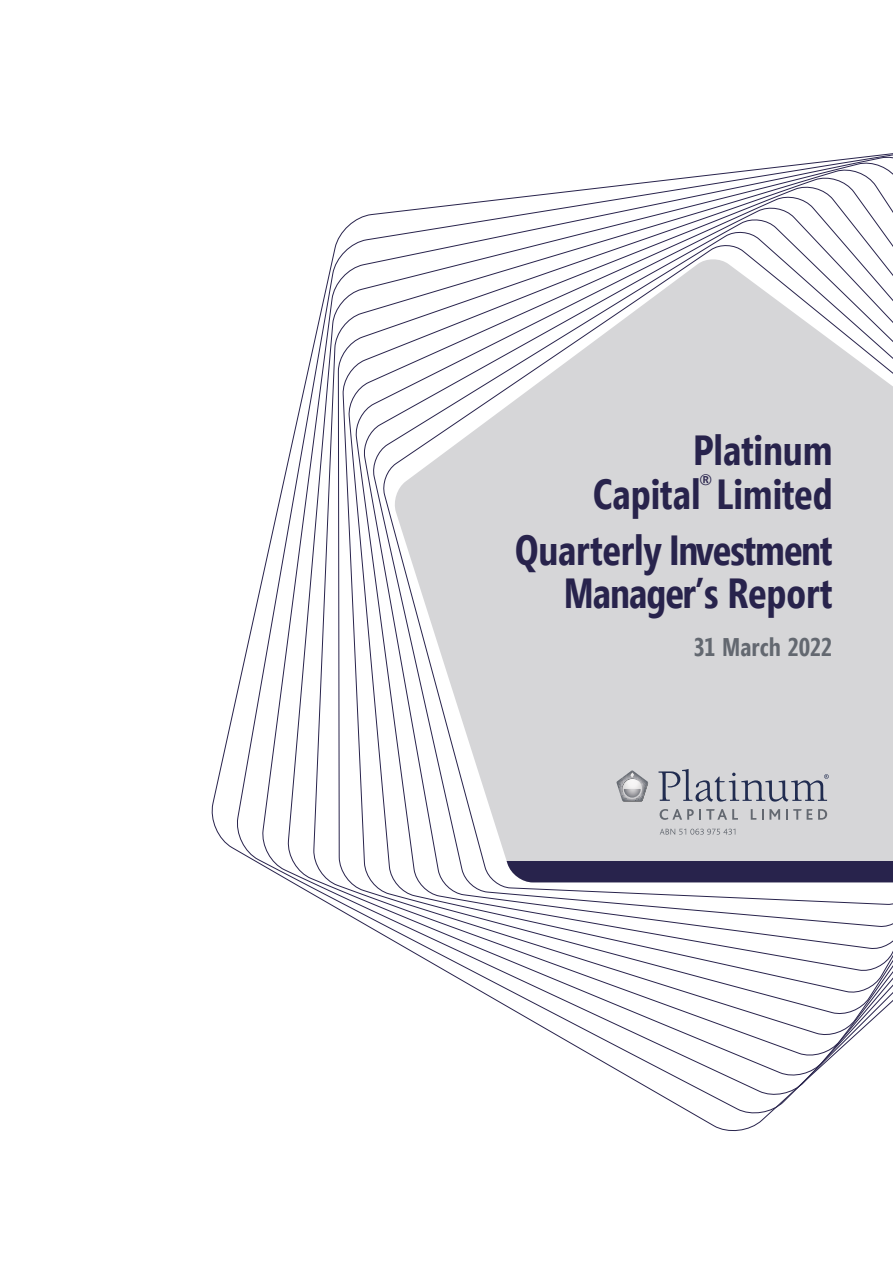
<style>
.page{position:relative;width:893px;height:1263px;background:#fff}
.page>*{position:absolute;margin:0;border:0;box-sizing:border-box;transform-origin:0 0}
.t1{font:700 42px/43.5px "Segoe Condensed";letter-spacing:-.025em;color:#28234c;text-align:right}
.t2{font:700 42px/43.5px "Segoe Condensed";letter-spacing:-.005em;color:#28234c;text-align:right}
.t3{font:700 25.5px "Segoe Condensed";letter-spacing:-.005em;color:#636870}
.t4{font:700 15px "Segoe Condensed";color:#28234c}
</style>
<div class="page">
<svg style="left:313px;top:167px;width:580px;height:743px"></svg>
<svg style="left:338px;top:175px;width:555px;height:956px"></svg>
<svg style="left:342px;top:184px;width:551px;height:833px"></svg>
<svg style="left:348px;top:194px;width:545px;height:801px"></svg>
<svg style="left:355px;top:205px;width:538px;height:768px"></svg>
<svg style="left:363px;top:217px;width:530px;height:734px"></svg>
<svg style="left:372px;top:230px;width:521px;height:698px"></svg>
<svg style="left:382px;top:243px;width:511px;height:663px"></svg>
<svg style="left:393px;top:258px;width:500px;height:603px;fill:#d6d6d8"></svg>
<svg style="left:393px;top:861px;width:500px;height:21px;fill:#28234c"></svg>
<svg style="left:658px;top:769px;width:171px;height:33px;background:#b2b4bd"></svg>
<svg style="left:616px;top:770px;width:32px;height:31px"></svg>
<svg style="left:660px;top:809px;width:78px;height:11px"></svg>
<svg style="left:751px;top:809px;width:12px;height:11px"></svg>
<svg style="left:769px;top:809px;width:11px;height:11px"></svg>
<svg style="left:786px;top:809px;width:26px;height:11px"></svg>
<svg style="left:818px;top:809px;width:9px;height:11px"></svg>
<svg style="left:660px;top:829px;width:75px;height:6px"></svg>
<p class="t2" style="left:593px;top:429px;width:242px">Platinum<br>Capital Limited</p>
<p class="t4" style="left:700px;top:471px;width:14px">®</p>
<p class="t1" style="left:515px;top:529px;width:320px">Quarterly Investment<br>Manager’s Report</p>
<p class="t3" style="left:694px;top:631px;width:140px">31 March 2022</p>
</div>
